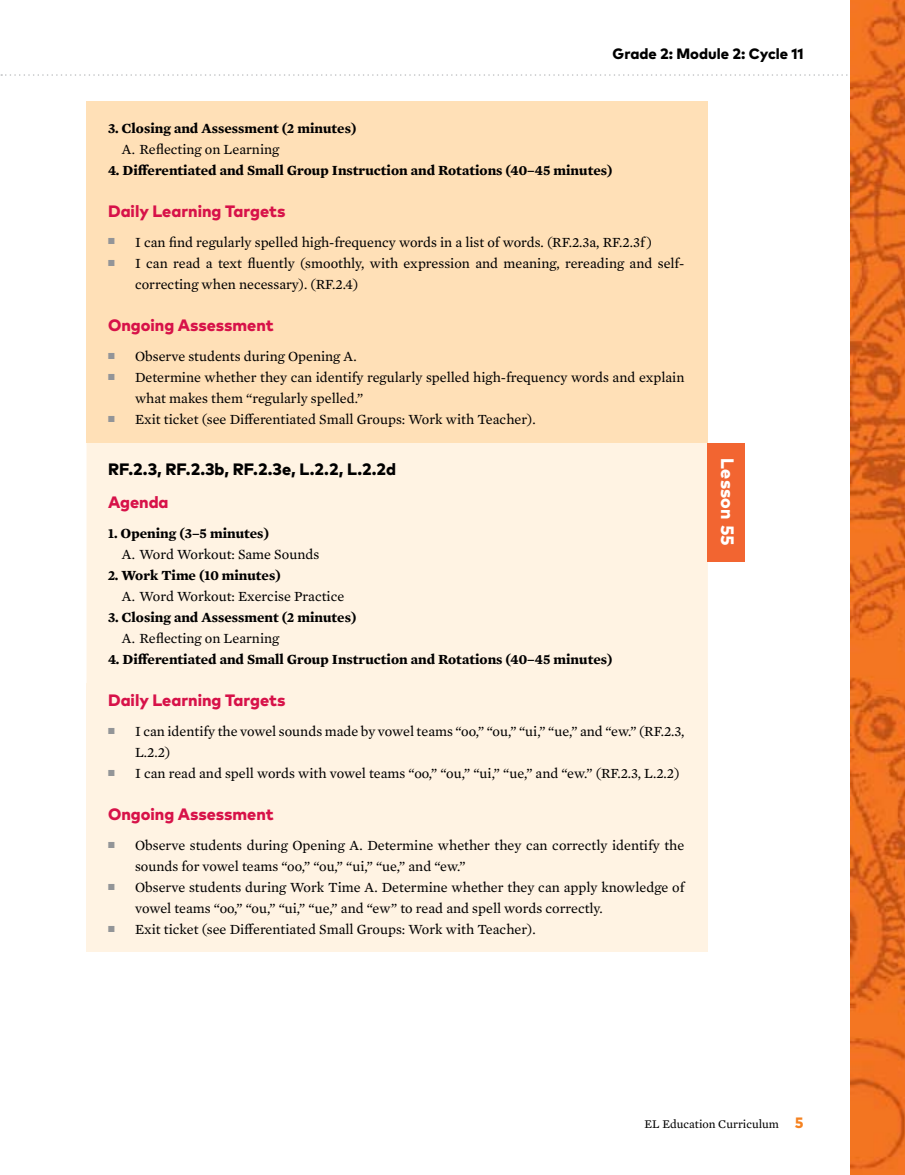
<style>
.page{position:relative;width:905px;height:1175px;background:#fff}
.page>*{position:absolute;margin:0;border:0;box-sizing:border-box;transform-origin:0 0}
.t1{font:800 18px "Mark Pro";letter-spacing:.02em;color:#fff}
.t2{font:800 16.5px "Mark Pro";color:#d71249}
.t3{font:800 16.5px "Mark Pro";color:#000}
.t4{font:800 15px "Mark Pro";color:#000}
.t5{font:14.25px/21px "Mercury Text G2";color:#000}
.t6{font:700 14.25px "Mercury Text G2";color:#000}
.t7{font:12px "Mercury Text G2";color:#000}
.s1{font-family:"Mark Pro";font-weight:800;font-size:15px;color:#f58220}
</style>
<div class="page">
<svg style="left:1px;top:74px;width:847px;height:2px"></svg>
<img style="left:850px;top:0;width:54px;height:1174px">
<div style="left:86px;top:682px;width:621px;height:269px;background:#fff3e3"></div>
<div style="left:86px;top:442px;width:621px;height:241px;background:#fff3e3"></div>
<div style="left:707px;top:442px;width:38px;height:119px;background:#f26531"></div>
<div style="left:86px;top:101px;width:621px;height:341px;background:#ffe0b7"></div>
<p class="t4" style="left:612px;top:42px;width:192px">Grade 2: Module 2: Cycle 11</p>
<p class="t6" style="left:108px;top:117px;width:250px">3. Closing and Assessment (2 minutes)</p>
<p class="t5" style="left:122px;top:138px;width:159px">A. Reflecting on Learning</p>
<p class="t6" style="left:108px;top:159px;width:506px">4. Differentiated and Small Group Instruction and Rotations (40–45 minutes)</p>
<p class="t2" style="left:108px;top:198px;width:179px">Daily Learning Targets</p>
<p class="t5" style="left:108px;top:231px;width:545px"><sup>■</sup> I can find regularly spelled high-frequency words in a list of words. (RF.2.3a, RF.2.3f )</p>
<p class="t5" style="left:135px;top:252px;width:551px;text-indent:-27px"><sup>■</sup> I can read a text fluently (smoothly, with expression and meaning, rereading and self&shy;correcting when necessary). (RF.2.4)</p>
<p class="t2" style="left:108px;top:312px;width:167px">Ongoing Assessment</p>
<p class="t5" style="left:108px;top:345px;width:250px"><sup>■</sup> Observe students during Opening A.</p>
<p class="t5" style="left:135px;top:366px;width:551px;text-indent:-27px"><sup>■</sup> Determine whether they can identify regularly spelled high-frequency words and explain what makes them “regularly spelled.”</p>
<p class="t5" style="left:108px;top:408px;width:429px"><sup>■</sup> Exit ticket (see Differentiated Small Groups: Work with Teacher).</p>
<p class="t3" style="left:108px;top:456px;width:289px">RF.2.3, RF.2.3b, RF.2.3e, L.2.2, L.2.2d</p>
<p class="t2" style="left:108px;top:489px;width:62px">Agenda</p>
<p class="t6" style="left:108px;top:522px;width:162px">1. Opening (3–5 minutes)</p>
<p class="t5" style="left:122px;top:543px;width:199px">A. Word Workout: Same Sounds</p>
<p class="t6" style="left:108px;top:564px;width:174px">2. Work Time (10 minutes)</p>
<p class="t5" style="left:122px;top:585px;width:224px">A. Word Workout: Exercise Practice</p>
<p class="t6" style="left:108px;top:606px;width:250px">3. Closing and Assessment (2 minutes)</p>
<p class="t5" style="left:122px;top:627px;width:159px">A. Reflecting on Learning</p>
<p class="t6" style="left:108px;top:648px;width:506px">4. Differentiated and Small Group Instruction and Rotations (40–45 minutes)</p>
<p class="t2" style="left:108px;top:687px;width:179px">Daily Learning Targets</p>
<p class="t5" style="left:135px;top:720px;width:551px;text-indent:-27px"><sup>■</sup> I can identify the vowel sounds made by vowel teams “oo,” “ou,” “ui,” “ue,” and “ew.” (RF.2.3,<br>L.2.2)</p>
<p class="t5" style="left:108px;top:762px;width:573px"><sup>■</sup> I can read and spell words with vowel teams “oo,” “ou,” “ui,” “ue,” and “ew.” (RF.2.3, L.2.2)</p>
<p class="t2" style="left:108px;top:801px;width:167px">Ongoing Assessment</p>
<p class="t5" style="left:135px;top:834px;width:550px;text-indent:-27px"><sup>■</sup> Observe students during Opening A. Determine whether they can correctly identify the sounds for vowel teams “oo,” “ou,” “ui,” “ue,” and “ew.”</p>
<p class="t5" style="left:135px;top:876px;width:551px;text-indent:-27px"><sup>■</sup> Observe students during Work Time A. Determine whether they can apply knowledge of vowel teams “oo,” “ou,” “ui,” “ue,” and “ew” to read and spell words correctly.</p>
<p class="t5" style="left:108px;top:918px;width:429px"><sup>■</sup> Exit ticket (see Differentiated Small Groups: Work with Teacher).</p>
<p class="t1" style="left:741px;top:458px;width:89px;rotate:90deg">Lesson 55</p>
<p class="t7" style="left:644px;top:1115px;width:161px">EL Education Curriculum <span class="s1">5</span></p>
</div>
